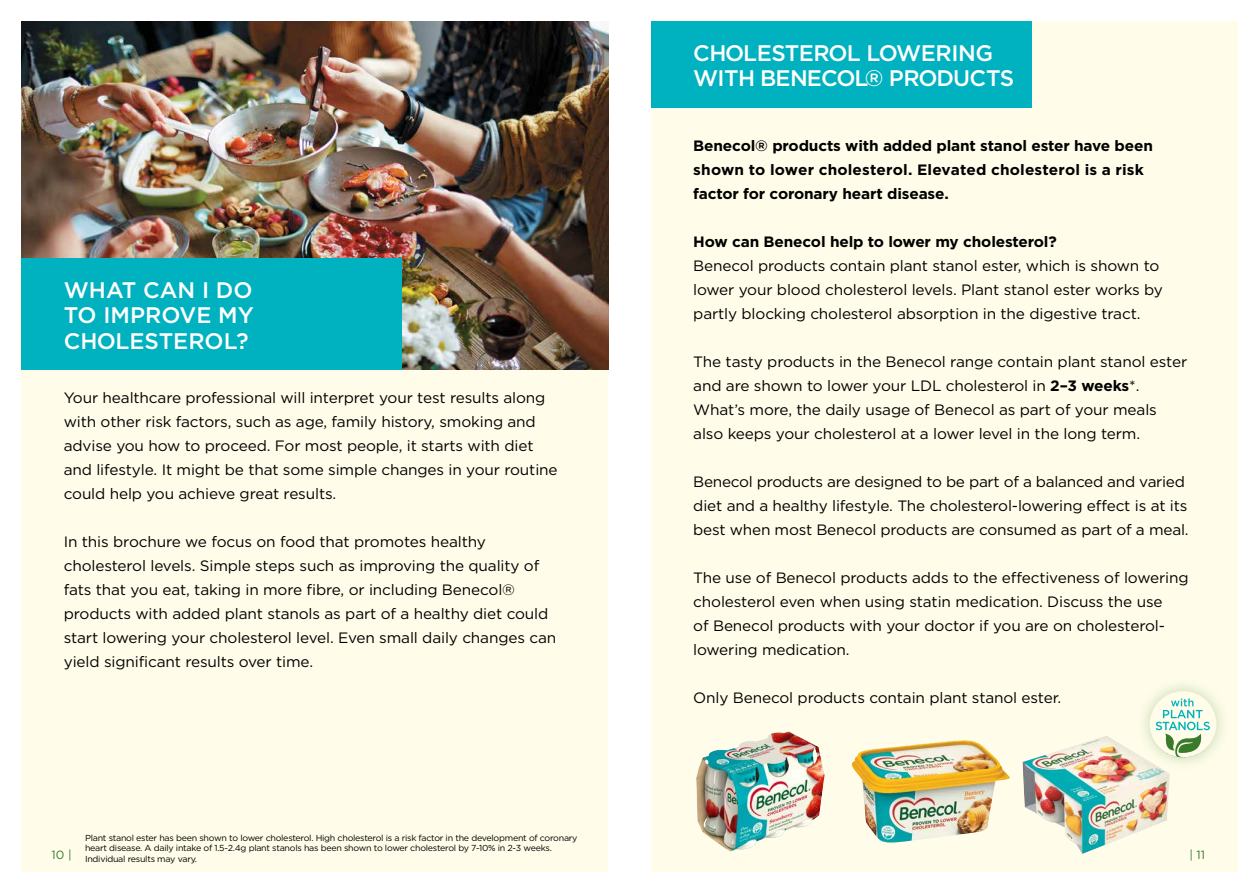
<style>
.page{position:relative;width:1259px;height:893px;background:#fff}
.page>*{position:absolute;margin:0;border:0;box-sizing:border-box;transform-origin:0 0}
.t1{font:500 22.5px/25.5px "Gotham HTF";letter-spacing:-.02em;color:#fff;text-align:justify}
.t2{font:15px/24px "Gotham HTF";letter-spacing:-.01em;color:#000}
.t3{font:700 15px/24px "Gotham HTF";letter-spacing:-.01em;color:#000}
.t4{font:12px "Gotham HTF";color:#387c2b}
.t5{font:8.7px/10.5px "Gotham HTF";letter-spacing:-.03em;color:#000}
.s1{font-weight:700}
</style>
<div class="page">
<div style="left:651px;top:21px;width:586px;height:851px;background:#fffde9"></div>
<div style="left:21px;top:21px;width:587px;height:851px;background:#fffde9"></div>
<img style="left:21px;top:21px;width:587px;height:349px">
<div style="left:21px;top:258px;width:381px;height:112px;background:#00b1bf"></div>
<div style="left:651px;top:21px;width:380px;height:86px;background:#00b1bf"></div>
<div style="left:1136px;top:677px;width:94px;height:94px;background:#387c2b;opacity:.3"></div>
<svg style="left:1149px;top:691px;width:67px;height:66px"></svg>
<img style="left:851px;top:740px;width:158px;height:103px">
<img style="left:1022px;top:736px;width:147px;height:118px">
<img style="left:696px;top:731px;width:128px;height:120px">
<h1 class="t1" style="left:64px;top:276px;width:192px">WHAT CAN I DO TO IMPROVE MY CHOLESTEROL?</h1>
<p class="t2" style="left:64px;top:385px;width:495px">Your healthcare professional will interpret your test results along with other risk factors, such as age, family history, smoking and advise you how to proceed. For most people, it starts with diet and lifestyle. It might be that some simple changes in your routine could help you achieve great results.</p>
<p class="t2" style="left:64px;top:529px;width:494px">In this brochure we focus on food that promotes healthy cholesterol levels. Simple steps such as improving the quality of fats that you eat, taking in more fibre, or including Benecol® products with added plant stanols as part of a healthy diet could start lowering your cholesterol level. Even small daily changes can yield significant results over time.</p>
<h1 class="t1" style="left:693px;top:39px;width:322px">CHOLESTEROL LOWERING<br>WITH BENECOL® PRODUCTS</h1>
<p class="t3" style="left:693px;top:133px;width:461px">Benecol® products with added plant stanol ester have been shown to lower cholesterol. Elevated cholesterol is a risk factor for coronary heart disease.</p>
<p class="t3" style="left:693px;top:229px;width:365px">How can Benecol help to lower my cholesterol?</p>
<p class="t2" style="left:693px;top:253px;width:471px">Benecol products contain plant stanol ester, which is shown to lower your blood cholesterol levels. Plant stanol ester works by partly blocking cholesterol absorption in the digestive tract.</p>
<p class="t2" style="left:693px;top:349px;width:495px">The tasty products in the Benecol range contain plant stanol ester and are shown to lower your LDL cholesterol in <span class="s1">2–3 weeks</span>*.<br>What’s more, the daily usage of Benecol as part of your meals also keeps your cholesterol at a lower level in the long term.</p>
<p class="t2" style="left:693px;top:469px;width:497px">Benecol products are designed to be part of a balanced and varied diet and a healthy lifestyle. The cholesterol-lowering effect is at its best when most Benecol products are consumed as part of a meal.</p>
<p class="t2" style="left:693px;top:565px;width:497px">The use of Benecol products adds to the effectiveness of lowering cholesterol even when using statin medication. Discuss the use<br>of Benecol products with your doctor if you are on cholesterol&shy;lowering medication.</p>
<p class="t2" style="left:693px;top:685px;width:369px">Only Benecol products contain plant stanol ester.</p>
<p class="t5" style="left:85px;top:832px;width:494px">Plant stanol ester has been shown to lower cholesterol. High cholesterol is a risk factor in the development of coronary heart disease. A daily intake of 1.5-2.4g plant stanols has been shown to lower cholesterol by 7-10% in 2-3 weeks.<br>Individual results may vary.</p>
<p class="t4" style="left:52px;top:848px;width:22px">10 |</p>
<p class="t4" style="left:1189px;top:848px;width:17px">| 11</p>
</div>
